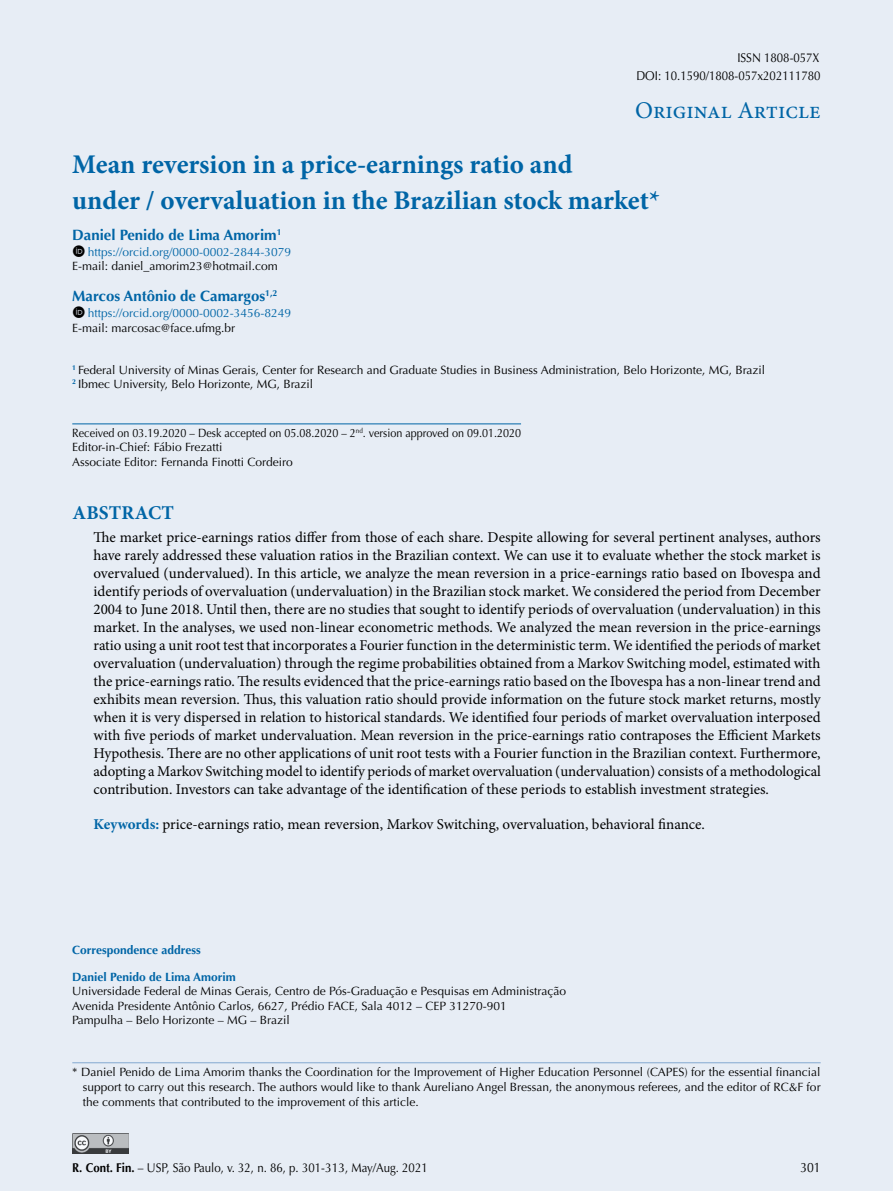
<style>
.page{position:relative;width:893px;height:1191px;background:#e7edf5}
.page>*{position:absolute;margin:0;border:0;box-sizing:border-box;transform-origin:0 0}
.t1{font:700 27px/36px "Minion Pro";color:#0065a6}
.t2{font:24px "Minion Pro";color:#0065a6}
.t3{font:700 19.5px "Minion Pro";letter-spacing:.01em;color:#0065a6}
.t4{font:15px/18px "Minion Pro";letter-spacing:-.01em;color:#000;text-align:justify}
.t5{font:700 15px "Optima LT Std";color:#0065a6}
.t6{font:13.5px "Optima LT Std";color:#000;scale:.9 1}
.t7{font:12.75px/18px "Optima LT Std";color:#000;text-align:right;scale:.9 1}
.t8{font:12px/14.4px "Optima LT Std";color:#000}
.t9{font:12px/14.4px "Optima LT Std";color:#000;scale:.9 1}
.t10{font:12px "Optima LT Std";color:#0065a6}
.t11{font:700 12px "Optima LT Std";color:#0065a6}
.s1{font-weight:700;color:#0065a6}
.s2{font-weight:700}
.s3{font-style:inherit}
</style>
<div class="page">
<img style="left:72px;top:1133px;width:56px;height:20px">
<hr style="left:72px;top:1062px;width:749px;height:1px;background:#83a9d0">
<hr style="left:72px;top:423px;width:449px;height:1px;background:#0065a6">
<p class="t7" style="left:636px;top:49px;width:206px">ISSN 1808-057X<br>DOI: 10.1590/1808-057x202111780</p>
<h2 class="t2" style="left:635px;top:94px;width:187px">Original Article</h2>
<h1 class="t1" style="left:72px;top:146px;width:589px">Mean reversion in a price-earnings ratio and<br>under / overvaluation in the Brazilian stock market*</h1>
<p class="t5" style="left:72px;top:226px;width:211px">Daniel Penido de Lima Amorim<sup>1</sup></p>
<p class="t10" style="left:88px;top:245px;width:205px">https://orcid.org/0000-0002-2844-3079</p>
<p class="t8" style="left:72px;top:259px;width:207px">E-mail: daniel_amorim23@hotmail.com</p>
<p class="t5" style="left:72px;top:287px;width:207px">Marcos Antônio de Camargos<sup>1,2</sup></p>
<p class="t10" style="left:88px;top:306px;width:205px">https://orcid.org/0000-0002-3456-8249</p>
<p class="t8" style="left:72px;top:320px;width:164px">E-mail: marcosac@face.ufmg.br</p>
<p class="t8" style="left:72px;top:362px;width:694px"><sup>1</sup> Federal University of Minas Gerais, Center for Research and Graduate Studies in Business Administration, Belo Horizonte, MG, Brazil<br><sup>2</sup> Ibmec University, Belo Horizonte, MG, Brazil</p>
<p class="t9" style="left:72px;top:426px;width:500px">Received on 03.19.2020 – Desk accepted on 05.08.2020 – 2<sup>nd</sup>. version approved on 09.01.2020<br>Editor-in-Chief: Fábio Frezatti<br>Associate Editor: Fernanda Finotti Cordeiro</p>
<h3 class="t3" style="left:72px;top:499px;width:103px">ABSTRACT</h3>
<p class="t4" style="left:94px;top:528px;width:729px">The market price-earnings ratios differ from those of each share. Despite allowing for several pertinent analyses, authors have rarely addressed these valuation ratios in the Brazilian context. We can use it to evaluate whether the stock market is overvalued (undervalued). In this article, we analyze the mean reversion in a price-earnings ratio based on Ibovespa and identify periods of overvaluation (undervaluation) in the Brazilian stock market. We considered the period from December 2004 to June 2018. Until then, there are no studies that sought to identify periods of overvaluation (undervaluation) in this market. In the analyses, we used non-linear econometric methods. We analyzed the mean reversion in the price-earnings ratio using a unit root test that incorporates a Fourier function in the deterministic term. We identified the periods of market overvaluation (undervaluation) through the regime probabilities obtained from a Markov Switching model, estimated with the price-earnings ratio. The results evidenced that the price-earnings ratio based on the Ibovespa has a non-linear trend and exhibits mean reversion. Thus, this valuation ratio should provide information on the future stock market returns, mostly when it is very dispersed in relation to historical standards. We identified four periods of market overvaluation interposed with five periods of market undervaluation. Mean reversion in the price-earnings ratio contraposes the Efficient Markets Hypothesis. There are no other applications of unit root tests with a Fourier function in the Brazilian context. Furthermore, adopting a Markov Switching model to identify periods of market overvaluation (undervaluation) consists of a methodological contribution. Investors can take advantage of the identification of these periods to establish investment strategies.</p>
<p class="t4" style="left:94px;top:815px;width:613px"><span class="s1">Keywords:</span> price-earnings ratio, mean reversion, Markov Switching, overvaluation, behavioral finance.</p>
<p class="t11" style="left:72px;top:942px;width:130px">Correspondence address</p>
<p class="t11" style="left:72px;top:969px;width:165px">Daniel Penido de Lima Amorim</p>
<p class="t8" style="left:72px;top:984px;width:495px">Universidade Federal de Minas Gerais, Centro de Pós-Graduação e Pesquisas em Administração<br>Avenida Presidente Antônio Carlos, 6627, Prédio FACE, Sala 4012 – CEP 31270-901<br>Pampulha – Belo Horizonte – MG – Brazil</p>
<p class="t8" style="left:83px;top:1064px;width:739px;line-height:15px;text-align:justify;text-indent:-11px">* Daniel Penido de Lima Amorim thanks the Coordination for the Improvement of Higher Education Personnel (CAPES) for the essential financial support to carry out this research. The authors would like to thank Aureliano Angel Bressan, the anonymous referees, and the editor of RC&amp;F for the comments that contributed to the improvement of this article.</p>
<p class="t7" style="left:72px;top:1158px;width:396px"><span class="s2">R. Cont. Fin.</span> – USP, São Paulo, v. 32, n. 86, p. 301-<span class="s3">313</span>, May<span class="s3">/</span>Aug. 2021</p>
<p class="t6" style="left:800px;top:1160px;width:24px">301</p>
</div>
